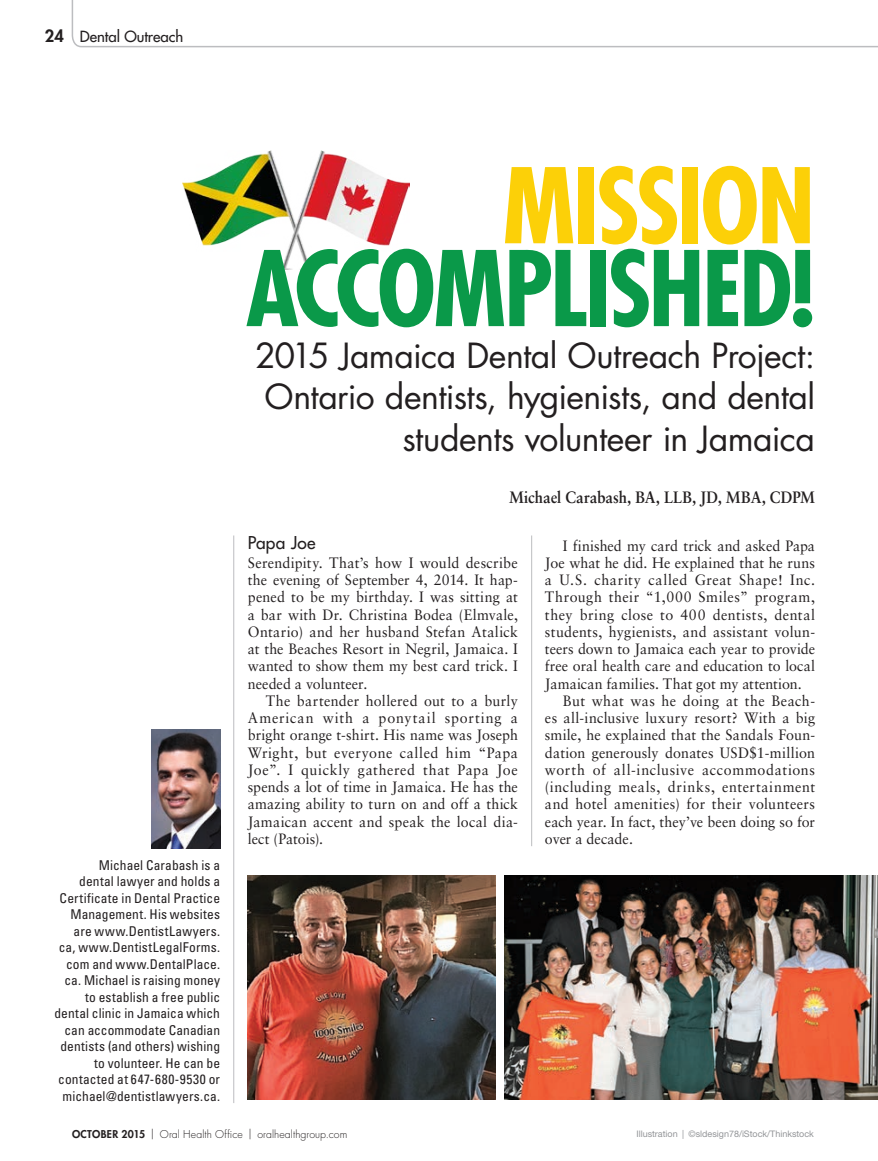
<style>
.page{position:relative;width:878px;height:1161px;background:#fff}
.page>*{position:absolute;margin:0;border:0;box-sizing:border-box;transform-origin:0 0}
.Main_head{font:700 condensed 101.1px "Futura Std";letter-spacing:-.03em;color:#0a9949}
.Main_head-2{font:700 condensed 101.1px "Futura Std";letter-spacing:-.025em;color:#fcd008}
.Main_head-3{font:33.75px/41.7px "Futura Std";letter-spacing:-.02em;color:#231f20;text-align:right}
.Subhead_body{font:500 17.25px "Futura Std";letter-spacing:.015em;color:#231f20}
.Byline{font:700 16.5px "Sabon LT Std";letter-spacing:.005em;color:#231f20;scale:.9 1}
.Body{font:15px/17.2px "Sabon LT Std";letter-spacing:.01em;color:#231f20;text-align:justify;scale:.95 1}
.Body_no_indent{font:15px/17.2px "Sabon LT Std";letter-spacing:.005em;color:#231f20;text-align:justify;scale:.95 1}
.t1{font:500 15px "Futura Std";color:#231f20}
.bios{font:condensed 13.5px/16.5px "Univers LT Std";letter-spacing:.01em;color:#231f20;text-align:right}
.t2{font:300 10.5px "Futura Std";letter-spacing:.005em;color:#231f20}
.photo_credit{font:9px "Helvetica Neue LT Std";color:#939598}
.s1{font-weight:800;font-size:16.5px}
.s2{font-weight:800}
</style>
<div class="page">
<svg style="left:71px;top:0;width:807px;height:48px"></svg>
<img style="left:182px;top:150px;width:227px;height:120px">
<hr style="left:531px;top:536px;width:1px;height:310px;background:#bcbdc0">
<hr style="left:233px;top:536px;width:1px;height:567px;background:#bcbdc0">
<img style="left:151px;top:729px;width:69px;height:119px">
<img style="left:248px;top:875px;width:247px;height:225px">
<img style="left:504px;top:875px;width:374px;height:225px">
<p class="t1" style="left:45px;top:27px;width:140px"><span class="s1">24</span> Dental Outreach</p>
<p class="bios" style="left:54px;top:856px;width:167px">Michael Carabash is a<br>dental lawyer and holds a<br>Certificate in Dental Practice<br>Management. His websites are www.DentistLawyers. ca, www.DentistLegalForms. com and www.DentalPlace. ca. Michael is raising money to establish a free public dental clinic in Jamaica which can accommodate Canadian dentists (and others) wishing to volunteer. He can be contacted at 647-680-9530 or michael@dentistlawyers.ca.</p>
<p class="Main_head-2" style="left:502px;top:143px;width:314px">MISSION</p>
<p class="Main_head" style="left:246px;top:226px;width:571px">ACCOMPLISHED!</p>
<p class="Main_head-3" style="left:255px;top:335px;width:561px">2015 Jamaica Dental Outreach Project:<br>Ontario dentists, hygienists, and dental students volunteer in Jamaica</p>
<p class="Byline" style="left:509px;top:487px;width:341px">Michael Carabash, BA, LLB, JD, MBA, CDPM</p>
<p class="Subhead_body" style="left:248px;top:532px;width:69px">Papa Joe</p>
<p class="Body_no_indent" style="left:248px;top:554px;width:286px">Serendipity. That’s how I would describe the evening of September 4, 2014. It hap&shy;pened to be my birthday. I was sitting at a bar with Dr. Christina Bodea (Elmvale, Ontario) and her husband Stefan Atalick at the Beaches Resort in Negril, Jamaica. I wanted to show them my best card trick. I needed a volunteer.</p>
<p class="Body" style="left:248px;top:692px;width:286px;text-indent:18px">The bartender hollered out to a burly American with a ponytail sporting a bright orange t-shirt. His name was Joseph Wright, but everyone called him “Papa Joe”. I quickly gathered that Papa Joe spends a lot of time in Jamaica. He has the amazing ability to turn on and off a thick Jamaican accent and speak the local dia&shy;lect (Patois).</p>
<p class="Body" style="left:545px;top:537px;width:286px;text-indent:18px">I finished my card trick and asked Papa Joe what he did. He explained that he runs a U.S. charity called Great Shape! Inc.<br>Through their “1,000 Smiles” program, they bring close to 400 dentists, dental students, hygienists, and assistant volun&shy;teers down to Jamaica each year to provide free oral health care and education to local Jamaican families. That got my attention.</p>
<p class="Body" style="left:545px;top:692px;width:286px;text-indent:18px">But what was he doing at the Beach&shy;es all-inclusive luxury resort? With a big smile, he explained that the Sandals Foun&shy;dation generously donates USD$1-million worth of all-inclusive accommodations (including meals, drinks, entertainment and hotel amenities) for their volunteers each year. In fact, they’ve been doing so for over a decade.</p>
<p class="t2" style="left:72px;top:1128px;width:277px"><span class="s2">OCTOBER 2015</span> | Oral Health Office | oralhealthgroup.com</p>
<p class="photo_credit" style="left:636px;top:1129px;width:179px">Illustration | ©sldesign78/iStock/Thinkstock</p>
</div>
